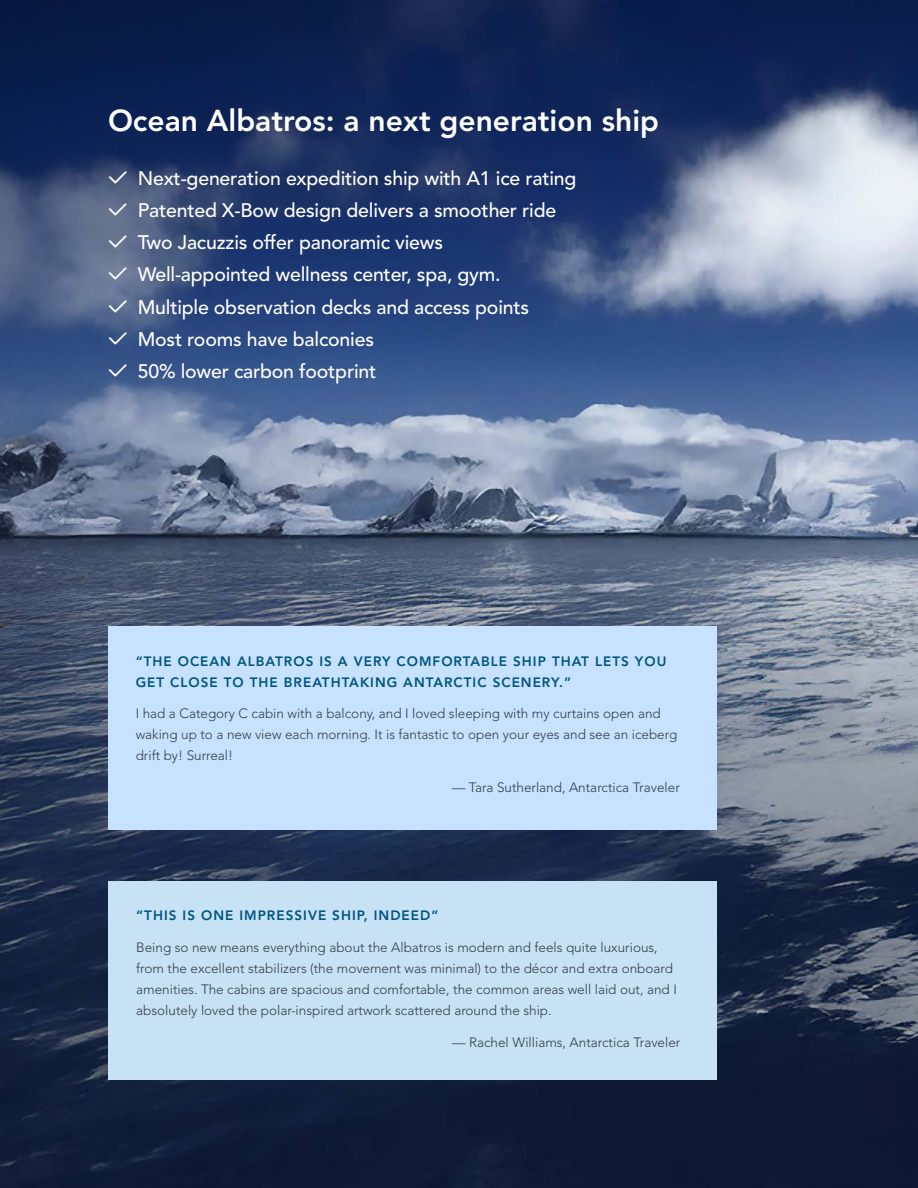
<style>
.page{position:relative;width:918px;height:1188px;background:#fff}
.page>*{position:absolute;margin:0;border:0;box-sizing:border-box;transform-origin:0 0}
.t1{font:800 30px "Avenir LT Std";color:#fff}
.t2{font:500 19.5px/32.2px "Avenir LT Std";letter-spacing:-.01em;color:#fff}
.t3{font:300 13.5px/21px "Avenir LT Std";color:#333e48}
.t4{font:800 13.5px/21px "Avenir LT Std";letter-spacing:.075em;color:#00557f}
</style>
<div class="page">
<img style="left:0;top:0;width:918px;height:1188px">
<div style="left:108px;top:626px;width:609px;height:203px;background:#c6e2fe"></div>
<div style="left:108px;top:881px;width:609px;height:199px;background:#c7e1f5"></div>
<svg style="left:109px;top:171px;width:18px;height:12px"></svg>
<svg style="left:109px;top:203px;width:18px;height:12px"></svg>
<svg style="left:109px;top:235px;width:18px;height:13px"></svg>
<svg style="left:109px;top:267px;width:18px;height:13px"></svg>
<svg style="left:109px;top:300px;width:18px;height:12px"></svg>
<svg style="left:109px;top:332px;width:18px;height:12px"></svg>
<svg style="left:109px;top:364px;width:18px;height:13px"></svg>
<h1 class="t1" style="left:108px;top:103px;width:553px">Ocean Albatros: a next generation ship</h1>
<p class="t2" style="left:138px;top:162px;width:440px">Next-generation expedition ship with A1 ice rating Patented X-Bow design delivers a smoother ride Two Jacuzzis offer panoramic views Well-appointed wellness center, spa, gym.<br>Multiple observation decks and access points Most rooms have balconies<br>50% lower carbon footprint</p>
<p class="t4" style="left:136px;top:650px;width:532px">“THE OCEAN ALBATROS IS A VERY COMFORTABLE SHIP THAT LETS YOU<br>GET CLOSE TO THE BREATHTAKING ANTARCTIC SCENERY.”</p>
<p class="t3" style="left:136px;top:703px;width:543px">I had a Category C cabin with a balcony, and I loved sleeping with my curtains open and waking up to a new view each morning. It is fantastic to open your eyes and see an iceberg drift by! Surreal!</p>
<p class="t3" style="left:452px;top:777px;width:230px">— Tara Sutherland, Antarctica Traveler</p>
<p class="t4" style="left:136px;top:905px;width:304px">“THIS IS ONE IMPRESSIVE SHIP, INDEED”</p>
<p class="t3" style="left:136px;top:937px;width:542px">Being so new means everything about the Albatros is modern and feels quite luxurious, from the excellent stabilizers (the movement was minimal) to the décor and extra onboard amenities. The cabins are spacious and comfortable, the common areas well laid out, and I absolutely loved the polar-inspired artwork scattered around the ship.</p>
<p class="t3" style="left:452px;top:1032px;width:230px">— Rachel Williams, Antarctica Traveler</p>
</div>
